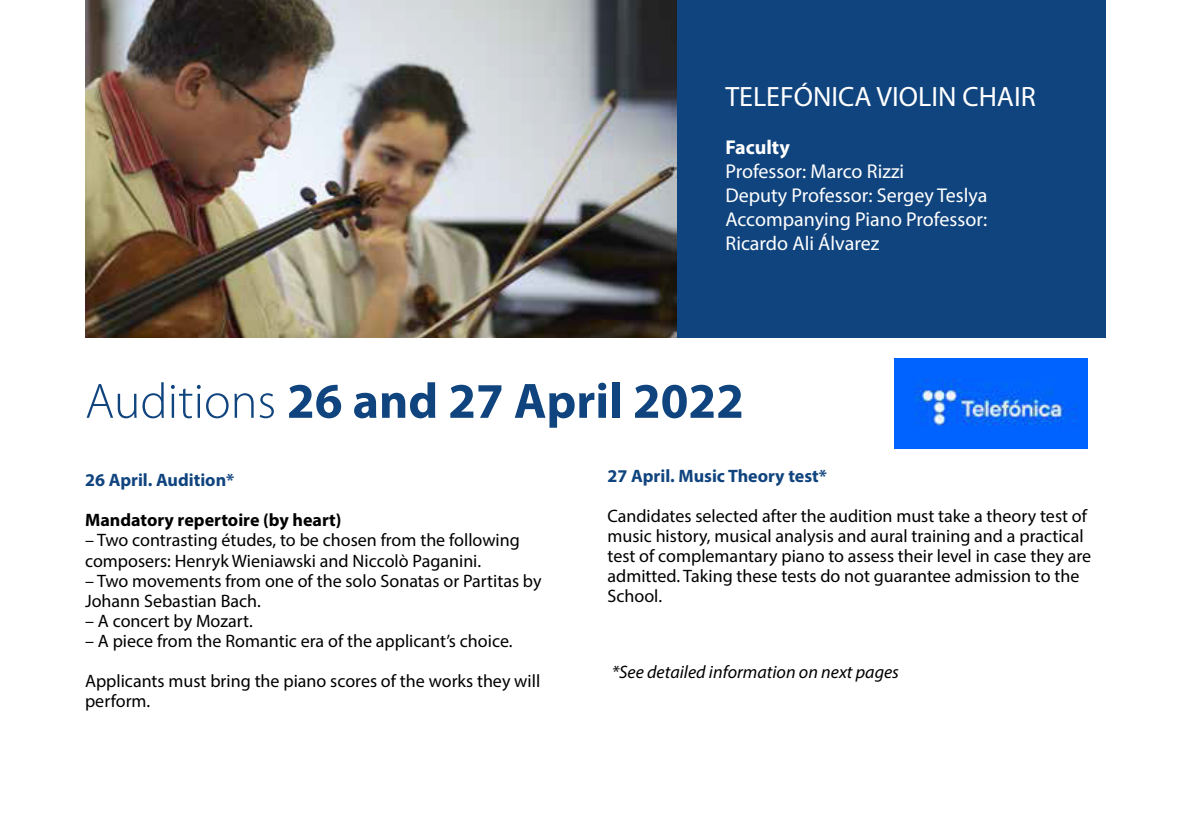
<style>
.page{position:relative;width:1191px;height:840px;background:#fff}
.page>*{position:absolute;margin:0;border:0;box-sizing:border-box;transform-origin:0 0}
.t1{font:700 50px "Myriad Pro";color:#10447e}
.t2{font:28px "Myriad Pro";color:#fff}
.t3{font:20px/24px "Myriad Pro";color:#fff}
.t4{font:700 20px "Myriad Pro";color:#fff}
.t5{font:18px/20px "Myriad Pro";color:#000}
.t6{font:700 18px "Myriad Pro";color:#10447e}
.t7{font:italic 18px "Myriad Pro";color:#000}
.t8{font:700 18px "Myriad Pro";color:#000}
.s1{font-weight:300}
</style>
<div class="page">
<div style="left:676px;top:0;width:430px;height:337px;background:#10447e"></div>
<img style="left:85px;top:0;width:591px;height:337px">
<img style="left:894px;top:358px;width:193px;height:90px">
<h2 class="t2" style="left:725px;top:79px;width:312px">TELEFÓNICA VIOLIN CHAIR</h2>
<p class="t4" style="left:725px;top:134px;width:66px">Faculty</p>
<p class="t3" style="left:725px;top:159px;width:264px">Professor: Marco Rizzi<br>Deputy Professor: Sergey Teslya<br>Accompanying Piano Professor:<br>Ricardo Ali Álvarez</p>
<h1 class="t1" style="left:85px;top:368px;width:660px"><span class="s1">Auditions</span> 26 and 27 April 2022</h1>
<p class="t6" style="left:85px;top:468px;width:151px">26 April. Audition*</p>
<p class="t8" style="left:85px;top:508px;width:258px">Mandatory repertoire (by heart)</p>
<p class="t5" style="left:85px;top:530px;width:436px">– Two contrasting études, to be chosen from the following composers: Henryk Wieniawski and Niccolò Paganini.</p>
<p class="t5" style="left:85px;top:570px;width:458px">– Two movements from one of the solo Sonatas or Partitas by<br>Johann Sebastian Bach.</p>
<p class="t5" style="left:85px;top:610px;width:169px">– A concert by Mozart.</p>
<p class="t5" style="left:85px;top:630px;width:429px">– A piece from the Romantic era of the applicant’s choice.</p>
<p class="t5" style="left:85px;top:670px;width:457px">Applicants must bring the piano scores of the works they will perform.</p>
<p class="t6" style="left:607px;top:464px;width:221px">27 April. Music Theory test*</p>
<p class="t5" style="left:607px;top:505px;width:485px">Candidates selected after the audition must take a theory test of music history, musical analysis and aural training and a practical test of complemantary piano to assess their level in case they are admitted. Taking these tests do not guarantee admission to the School.</p>
<p class="t7" style="left:612px;top:660px;width:289px">*See detailed information on next pages</p>
</div>
